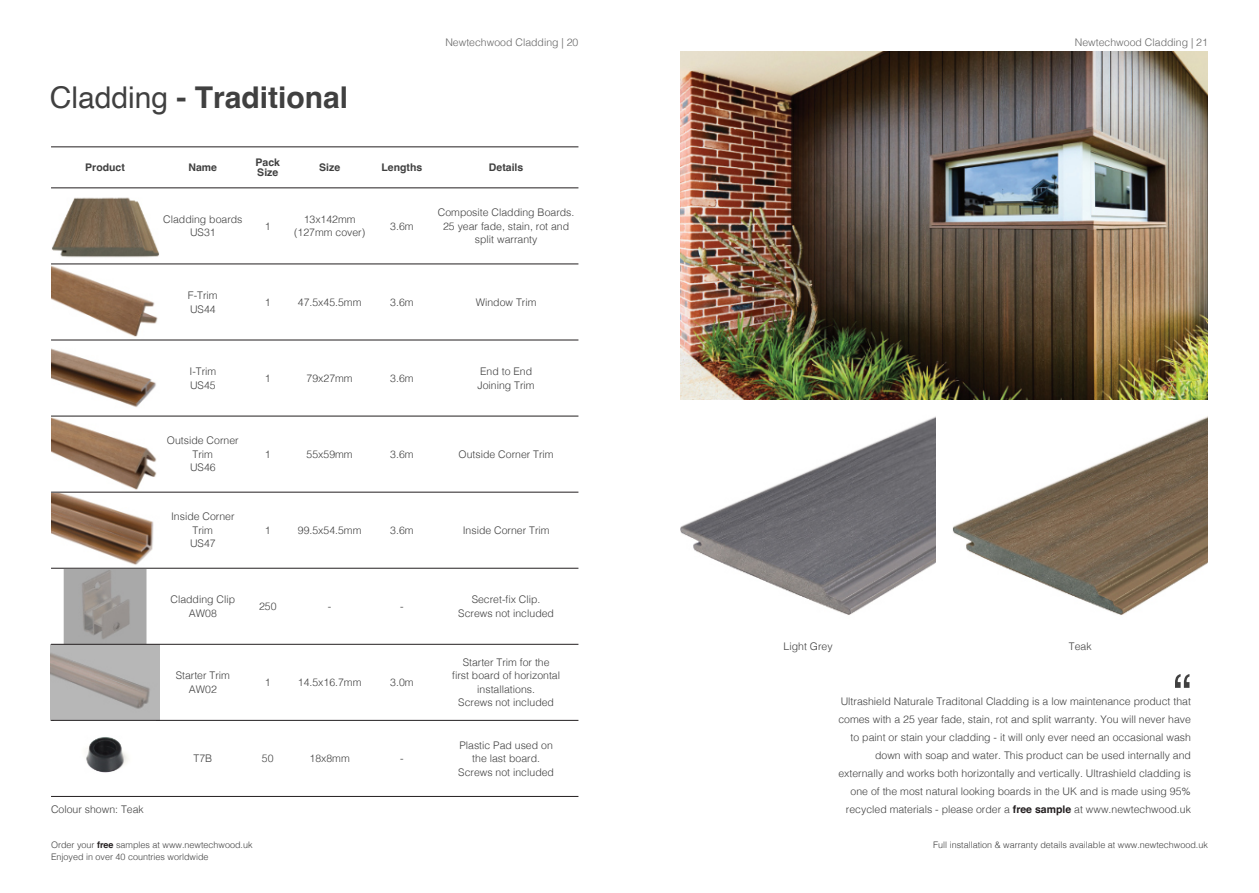
<style>
.page{position:relative;width:1259px;height:893px;background:#fff}
.page>*{position:absolute;margin:0;border:0;box-sizing:border-box;transform-origin:0 0}
.t1{font:54px "Helvetica";color:#404040}
.t2{font:700 30px "Helvetica";color:#404040}
.t3{font:300 10.5px/13.5px "Helvetica";color:#404040;text-align:center}
.t4{font:300 10.5px "Helvetica";color:#666}
.t5{font:700 10.5px/10.5px "Helvetica";color:#404040}
.t6{font:300 9px/12px "Helvetica";color:#404040}
.s1{font-weight:400}
.s2{font-weight:700;color:#231f20}
</style>
<div class="page">
<img style="left:63px;top:569px;width:84px;height:75px">
<img style="left:51px;top:645px;width:108px;height:75px">
<img style="left:54px;top:737px;width:102px;height:59px">
<img style="left:51px;top:265px;width:108px;height:303px">
<img style="left:52px;top:197px;width:107px;height:61px">
<hr style="left:51px;top:147px;width:527px;height:1px;background:#231f20">
<hr style="left:51px;top:188px;width:527px;height:1px;background:#231f20">
<hr style="left:51px;top:264px;width:527px;height:1px;background:#231f20">
<hr style="left:51px;top:340px;width:527px;height:1px;background:#231f20">
<hr style="left:51px;top:416px;width:527px;height:1px;background:#231f20">
<hr style="left:51px;top:492px;width:527px;height:1px;background:#231f20">
<hr style="left:51px;top:568px;width:527px;height:1px;background:#231f20">
<hr style="left:51px;top:644px;width:527px;height:1px;background:#231f20">
<hr style="left:51px;top:720px;width:527px;height:1px;background:#231f20">
<hr style="left:51px;top:796px;width:527px;height:1px;background:#231f20">
<img style="left:680px;top:417px;width:255px;height:198px">
<img style="left:952px;top:416px;width:256px;height:199px">
<img style="left:680px;top:51px;width:528px;height:349px">
<h2 class="t2" style="left:50px;top:86px;width:300px"><span class="s1">Cladding</span> - Traditional</h2>
<p class="t4" style="left:445px;top:39px;width:135px">Newtechwood Cladding | 20</p>
<p class="t5" style="left:85px;top:163px;width:41px">Product</p>
<p class="t5" style="left:188px;top:163px;width:30px">Name</p>
<p class="t5" style="left:255px;top:158px;width:26px">Pack<br>Size</p>
<p class="t5" style="left:319px;top:163px;width:23px">Size</p>
<p class="t5" style="left:381px;top:163px;width:42px">Lengths</p>
<p class="t5" style="left:489px;top:163px;width:36px">Details</p>
<p class="t3" style="left:163px;top:214px;width:81px">Cladding boards<br>US31</p>
<p class="t3" style="left:265px;top:221px;width:7px">1</p>
<p class="t3" style="left:294px;top:214px;width:73px">13x142mm (127mm cover)</p>
<p class="t3" style="left:390px;top:221px;width:25px">3.6m</p>
<p class="t3" style="left:438px;top:207px;width:138px">Composite Cladding Boards.<br>25 year fade, stain, rot and split warranty</p>
<p class="t3" style="left:188px;top:290px;width:31px;text-align:left">F-Trim<br>US44</p>
<p class="t3" style="left:265px;top:297px;width:7px">1</p>
<p class="t3" style="left:298px;top:297px;width:65px">47.5x45.5mm</p>
<p class="t3" style="left:390px;top:297px;width:25px">3.6m</p>
<p class="t3" style="left:476px;top:297px;width:62px">Window Trim</p>
<p class="t3" style="left:189px;top:366px;width:28px;text-align:left">I-Trim<br>US45</p>
<p class="t3" style="left:265px;top:373px;width:7px">1</p>
<p class="t3" style="left:307px;top:373px;width:48px">79x27mm</p>
<p class="t3" style="left:390px;top:373px;width:25px">3.6m</p>
<p class="t3" style="left:477px;top:366px;width:59px;text-align:left">End to End<br>Joining Trim</p>
<p class="t3" style="left:167px;top:435px;width:73px">Outside Corner<br>Trim<br>US46</p>
<p class="t3" style="left:171px;top:511px;width:65px">Inside Corner<br>Trim<br>US47</p>
<p class="t3" style="left:265px;top:449px;width:7px">1</p>
<p class="t3" style="left:307px;top:449px;width:48px">55x59mm</p>
<p class="t3" style="left:390px;top:449px;width:25px">3.6m</p>
<p class="t3" style="left:458px;top:449px;width:97px">Outside Corner Trim</p>
<p class="t3" style="left:265px;top:525px;width:7px">1</p>
<p class="t3" style="left:298px;top:525px;width:65px">99.5x54.5mm</p>
<p class="t3" style="left:390px;top:525px;width:25px">3.6m</p>
<p class="t3" style="left:463px;top:525px;width:88px">Inside Corner Trim</p>
<p class="t3" style="left:170px;top:594px;width:66px">Cladding Clip<br>AW08</p>
<p class="t3" style="left:259px;top:601px;width:19px">250</p>
<p class="t3" style="left:328px;top:601px;width:5px">-</p>
<p class="t3" style="left:400px;top:601px;width:5px">-</p>
<p class="t3" style="left:458px;top:594px;width:97px">Secret-fix Clip.<br>Screws not included</p>
<p class="t3" style="left:176px;top:670px;width:56px">Starter Trim<br>AW02</p>
<p class="t3" style="left:265px;top:677px;width:7px">1</p>
<p class="t3" style="left:298px;top:677px;width:65px">14.5x16.7mm</p>
<p class="t3" style="left:390px;top:677px;width:25px">3.0m</p>
<p class="t3" style="left:193px;top:753px;width:20px">T7B</p>
<p class="t3" style="left:262px;top:753px;width:13px">50</p>
<p class="t3" style="left:309px;top:753px;width:42px">18x8mm</p>
<p class="t3" style="left:400px;top:753px;width:5px">-</p>
<p class="t3" style="left:452px;top:657px;width:109px">Starter Trim for the<br>first board of horizontal installations.<br>Screws not included</p>
<p class="t3" style="left:458px;top:740px;width:97px">Plastic Pad used on the last board.<br>Screws not included</p>
<p class="t4" style="left:1075px;top:39px;width:135px">Newtechwood Cladding | 21</p>
<p class="t3" style="left:783px;top:641px;width:51px">Light Grey</p>
<p class="t3" style="left:1069px;top:641px;width:24px">Teak</p>
<h1 class="t1" style="left:1173px;top:673px;width:19px">“</h1>
<p class="t3" style="left:838px;top:712px;width:354px;line-height:18px;text-align:right">comes with a 25 year fade, stain, rot and split warranty. You will never have to paint or stain your cladding - it will only ever need an occasional wash down with soap and water. This product can be used internally and externally and works both horizontally and vertically. Ultrashield cladding is one of the most natural looking boards in the UK and is made using 95%</p>
<p class="t3" style="left:840px;top:696px;width:352px">Ultrashield Naturale Traditonal Cladding is a low maintenance product that</p>
<p class="t3" style="left:51px;top:804px;width:94px">Colour shown: Teak</p>
<p class="t3" style="left:846px;top:804px;width:346px">recycled materials - please order a <span class="s2">free sample</span> at www.newtechwood.uk</p>
<p class="t6" style="left:51px;top:840px;width:203px">Order your <span class="s2">free</span> samples at www.newtechwood.uk<br>Enjoyed in over 40 countries worldwide</p>
<p class="t6" style="left:933px;top:840px;width:276px">Full installation &amp; warranty details available at www.newtechwood.uk</p>
</div>
